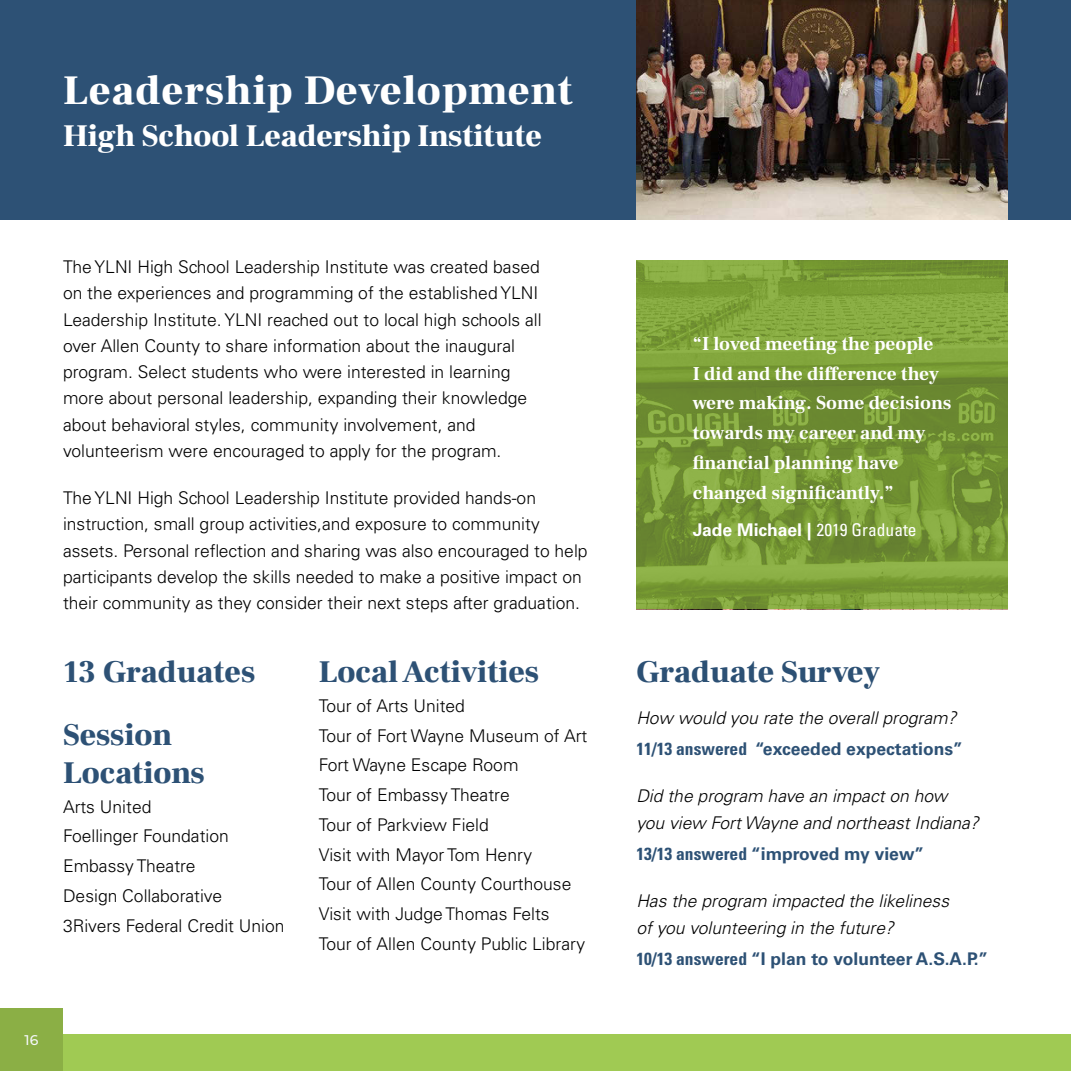
<style>
.page{position:relative;width:1071px;height:1071px;background:#fff}
.page>*{position:absolute;margin:0;border:0;box-sizing:border-box;transform-origin:0 0}
.t1{font:900 42px "Frank Ruhl Libre";letter-spacing:.025em;color:#fff}
.t2{font:900 31.5px/63px "Frank Ruhl Libre";color:#2d5175}
.t3{font:900 31.5px "Frank Ruhl Libre";color:#fff}
.t4{font:900 31.5px "Frank Ruhl Libre";color:#2c5074}
.t5{font:700 19.25px/29.8px "Frank Ruhl Libre";color:#fff}
.t6{font:300 17.5px/29.8px "Univers LT Std";color:#000}
.t7{font:italic 300 17.5px/26.2px "Univers LT Std";color:#000}
.t8{font:700 17.5px "Univers LT Std";color:#2d5175}
.t9{font:700 17.5px "Univers LT Std";color:#fff}
.t10{font:500 14px "Montserrat";color:#f5f7fa}
.s1{font-weight:400;font-stretch:condensed}
.s2{font-weight:700;font-style:normal;font-stretch:condensed;color:#2d5175}
.s3{font-weight:700;font-style:normal;color:#2d5175}
.s4{font-stretch:condensed}
</style>
<div class="page">
<div style="left:0;top:1034px;width:1071px;height:37px;background:#a0ca53"></div>
<div style="left:0;top:1008px;width:63px;height:63px;background:#8baf45"></div>
<div style="left:0;top:0;width:1071px;height:220px;background:#2d5175"></div>
<img style="left:636px;top:0;width:372px;height:220px">
<svg style="left:636px;top:260px;width:372px;height:349px;background:#7a9b38"></svg>
<h1 class="t1" style="left:63px;top:65px;width:511px">Leadership Development</h1>
<h2 class="t3" style="left:63px;top:117px;width:480px">High School Leadership Institute</h2>
<p class="t6" style="left:63px;top:254px;width:480px;line-height:26.2px">The YLNI High School Leadership Institute was created based on the experiences and programming of the established YLNI Leadership Institute. YLNI reached out to local high schools all over Allen County to share information about the inaugural program. Select students who were interested in learning more about personal leadership, expanding their knowledge about behavioral styles, community involvement, and volunteerism were encouraged to apply for the program.</p>
<p class="t6" style="left:63px;top:485px;width:526px;line-height:26.2px">The YLNI High School Leadership Institute provided hands-on instruction, small group activities,and exposure to community assets. Personal reflection and sharing was also encouraged to help participants develop the skills needed to make a positive impact on their community as they consider their next steps after graduation.</p>
<p class="t5" style="left:693px;top:329px;width:260px">“I loved meeting the people<br>I did and the difference they were making. Some decisions towards my career and my financial planning have changed significantly.”</p>
<p class="t9" style="left:693px;top:519px;width:225px">Jade Michael | <span class="s1">2019 Graduate</span></p>
<h2 class="t2" style="left:63px;top:641px;width:194px">13 Graduates<br>Session</h2>
<h2 class="t2" style="left:63px;top:742px;width:143px">Locations</h2>
<p class="t6" style="left:63px;top:792px;width:223px">Arts United<br>Foellinger Foundation<br>Embassy Theatre<br>Design Collaborative<br>3Rivers Federal Credit Union</p>
<h2 class="t2" style="left:319px;top:641px;width:222px">Local Activities</h2>
<h2 class="t4" style="left:636px;top:653px;width:245px">Graduate Survey</h2>
<p class="t6" style="left:319px;top:691px;width:270px">Tour of Arts United<br>Tour of Fort Wayne Museum of Art<br>Fort Wayne Escape Room<br>Tour of Embassy Theatre<br>Tour of Parkview Field<br>Visit with Mayor Tom Henry<br>Tour of Allen County Courthouse<br>Visit with Judge Thomas Felts<br>Tour of Allen County Public Library</p>
<p class="t7" style="left:636px;top:702px;width:328px;line-height:31.5px">How would you rate the overall program?<br><span class="s2">11/13 answered</span> <span class="s3">“exceeded expectations”</span></p>
<p class="t7" style="left:636px;top:783px;width:344px">Did the program have an impact on how you view Fort Wayne and northeast Indiana?</p>
<p class="t8" style="left:636px;top:844px;width:289px"><span class="s4">13/13 answered</span> “improved my view”</p>
<p class="t7" style="left:636px;top:888px;width:314px">Has the program impacted the likeliness of you volunteering in the future?</p>
<p class="t8" style="left:636px;top:949px;width:353px"><span class="s4">10/13 answered</span> “I plan to volunteer A.S.A.P.”</p>
<p class="t10" style="left:25px;top:1030px;width:15px">16</p>
</div>
